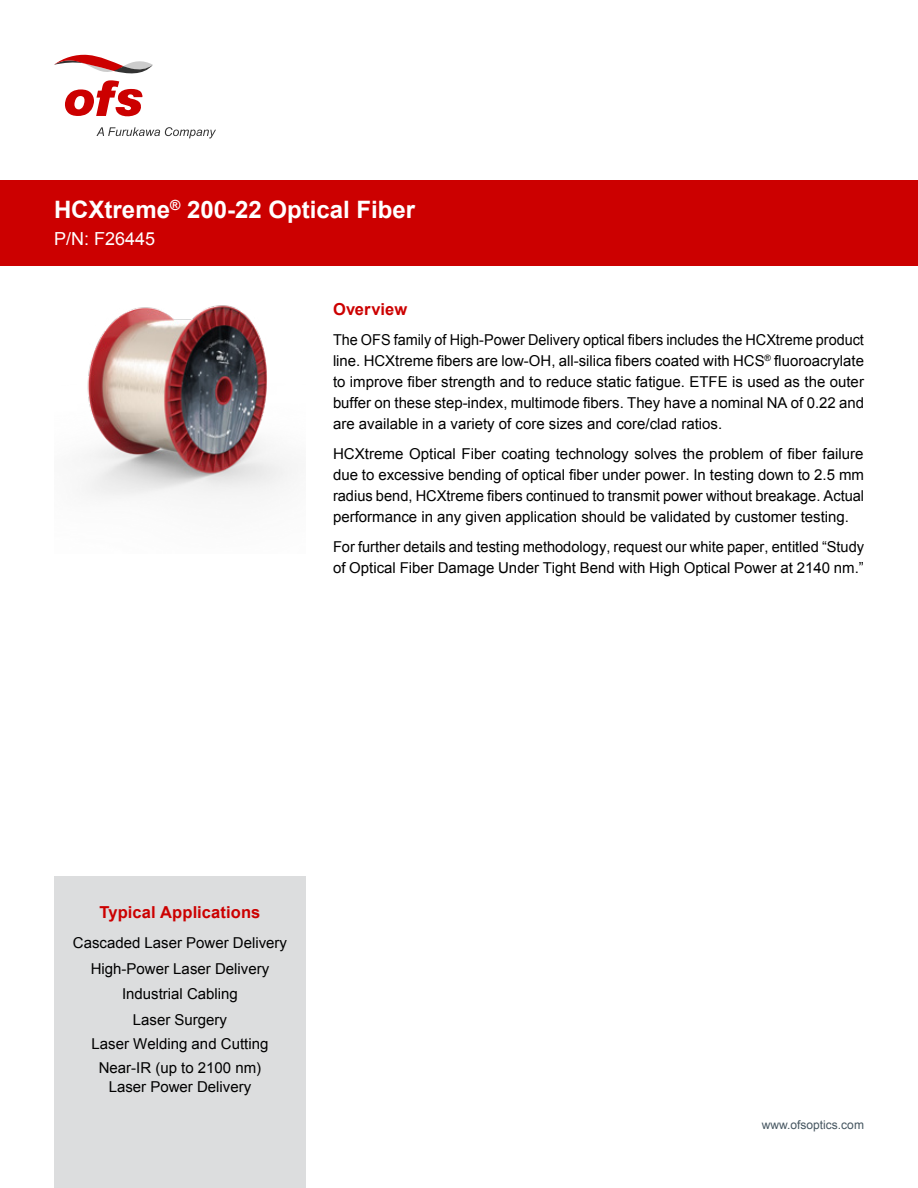
<style>
.page{position:relative;width:918px;height:1188px;background:#fff}
.page>*{position:absolute;margin:0;border:0;box-sizing:border-box;transform-origin:0 0}
.t1{font:700 24px "Arial";color:#fff}
.t2{font:18px "Arial";color:#fff}
.t3{font:700 16.5px "Arial";letter-spacing:.005em;color:#c00}
.t4{font:15px/21px "Arial";color:#000;text-align:center}
.t5{font:15px/21px "Arial";color:#000;text-align:justify;scale:.96 1}
.t6{font:12px "Arial";color:#455560}
</style>
<div class="page">
<div style="left:54px;top:876px;width:252px;height:312px;background:#dcddde"></div>
<svg style="left:96px;top:127px;width:120px;height:11px"></svg>
<svg style="left:54px;top:54px;width:99px;height:63px"></svg>
<div style="left:0;top:180px;width:918px;height:86px;background:#c00"></div>
<img style="left:85px;top:305px;width:207px;height:192px">
<h1 class="t1" style="left:54px;top:194px;width:363px">HCXtreme<sup>®</sup> 200-22 Optical Fiber</h1>
<p class="t2" style="left:54px;top:227px;width:103px">P/N: F26445</p>
<p class="t3" style="left:333px;top:298px;width:76px">Overview</p>
<p class="t5" style="left:333px;top:329px;width:555px">The OFS family of High-Power Delivery optical fibers includes the HCXtreme product line. HCXtreme fibers are low-OH, all-silica fibers coated with HCS<sup>®</sup> fluoroacrylate to improve fiber strength and to reduce static fatigue. ETFE is used as the outer buffer on these step-index, multimode fibers. They have a nominal NA of 0.22 and are available in a variety of core sizes and core/clad ratios.</p>
<p class="t4" style="left:333px;top:443px;width:533px;text-align:justify">HCXtreme Optical Fiber coating technology solves the problem of fiber failure due to excessive bending of optical fiber under power. In testing down to 2.5 mm radius bend, HCXtreme fibers continued to transmit power without breakage. Actual performance in any given application should be validated by customer testing.</p>
<p class="t4" style="left:333px;top:536px;width:533px;text-align:left">For further details and testing methodology, request our white paper, entitled “Study of Optical Fiber Damage Under Tight Bend with High Optical Power at 2140 nm.”</p>
<p class="t3" style="left:100px;top:901px;width:162px">Typical Applications</p>
<p class="t4" style="left:73px;top:930px;width:216px;line-height:25.5px">Cascaded Laser Power Delivery<br>High-Power Laser Delivery<br>Industrial Cabling<br>Laser Surgery</p>
<p class="t4" style="left:92px;top:1031px;width:178px;line-height:24px">Laser Welding and Cutting<br>Near-IR (up to 2100 nm)</p>
<p class="t4" style="left:109px;top:1076px;width:144px">Laser Power Delivery</p>
<p class="t6" style="left:762px;top:1117px;width:104px">www.ofsoptics.com</p>
</div>
